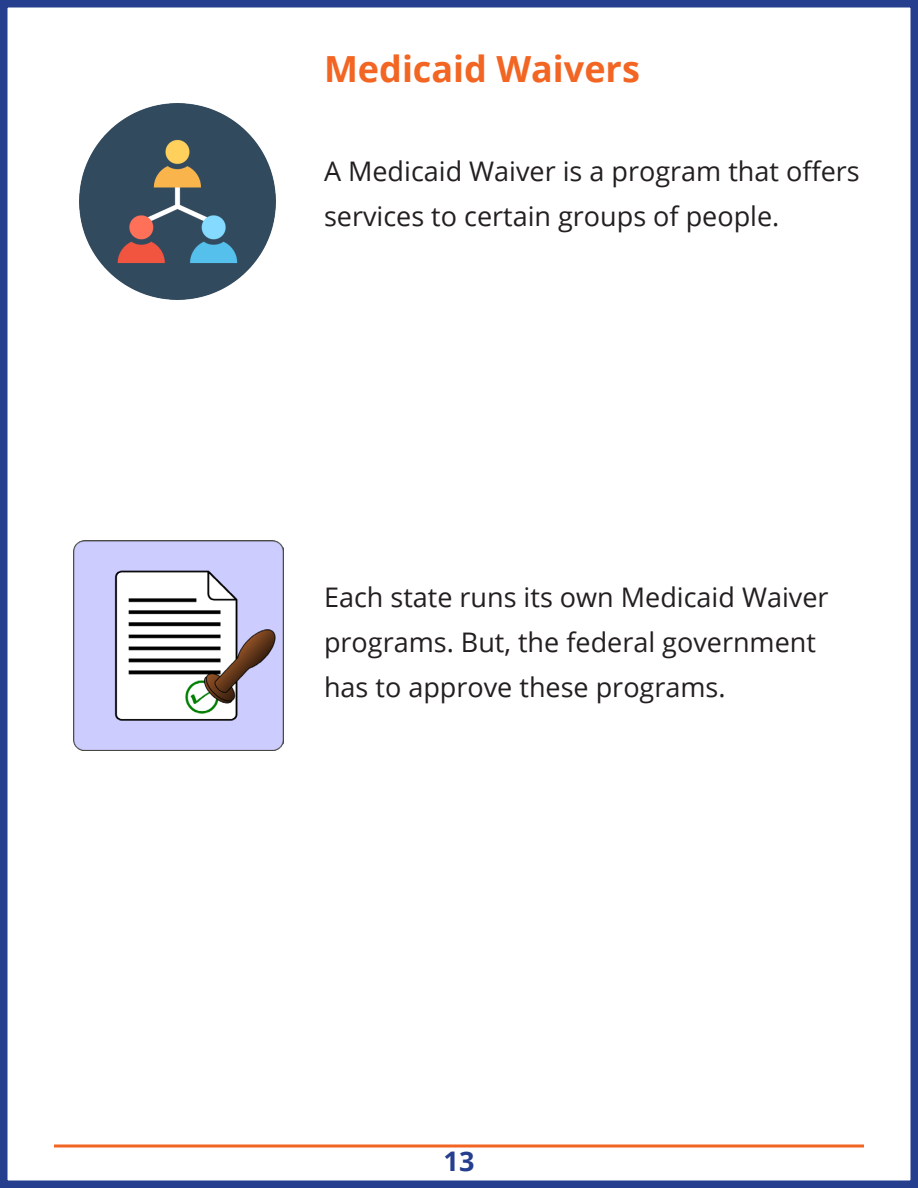
<style>
.page{position:relative;width:918px;height:1188px;background:#fff}
.page>*{position:absolute;margin:0;border:0;box-sizing:border-box;transform-origin:0 0}
.Header_Lv_2{font:700 36px "Open Sans";color:#f26522}
.Body_Text__P{font:27px/45px "Open Sans";color:#231f20}
.t1{font:700 27px "Open Sans";color:#253f8e}
</style>
<div class="page">
<div style="left:0;top:0;width:918px;height:1188px;border:8px solid #253f8e"></div>
<svg style="left:54px;top:1144px;width:810px;height:4px;background:#f58b59"></svg>
<img style="left:74px;top:541px;width:210px;height:210px">
<img style="left:79px;top:104px;width:196px;height:196px">
<p class="Header_Lv_2" style="left:324px;top:43px;width:317px">Medicaid Waivers</p>
<p class="Body_Text__P" style="left:324px;top:148px;width:537px">A Medicaid Waiver is a program that offers services to certain groups of people.</p>
<p class="Body_Text__P" style="left:324px;top:574px;width:506px">Each state runs its own Medicaid Waiver programs. But, the federal government has to approve these programs.</p>
<p class="t1" style="left:444px;top:1142px;width:32px">13</p>
</div>
